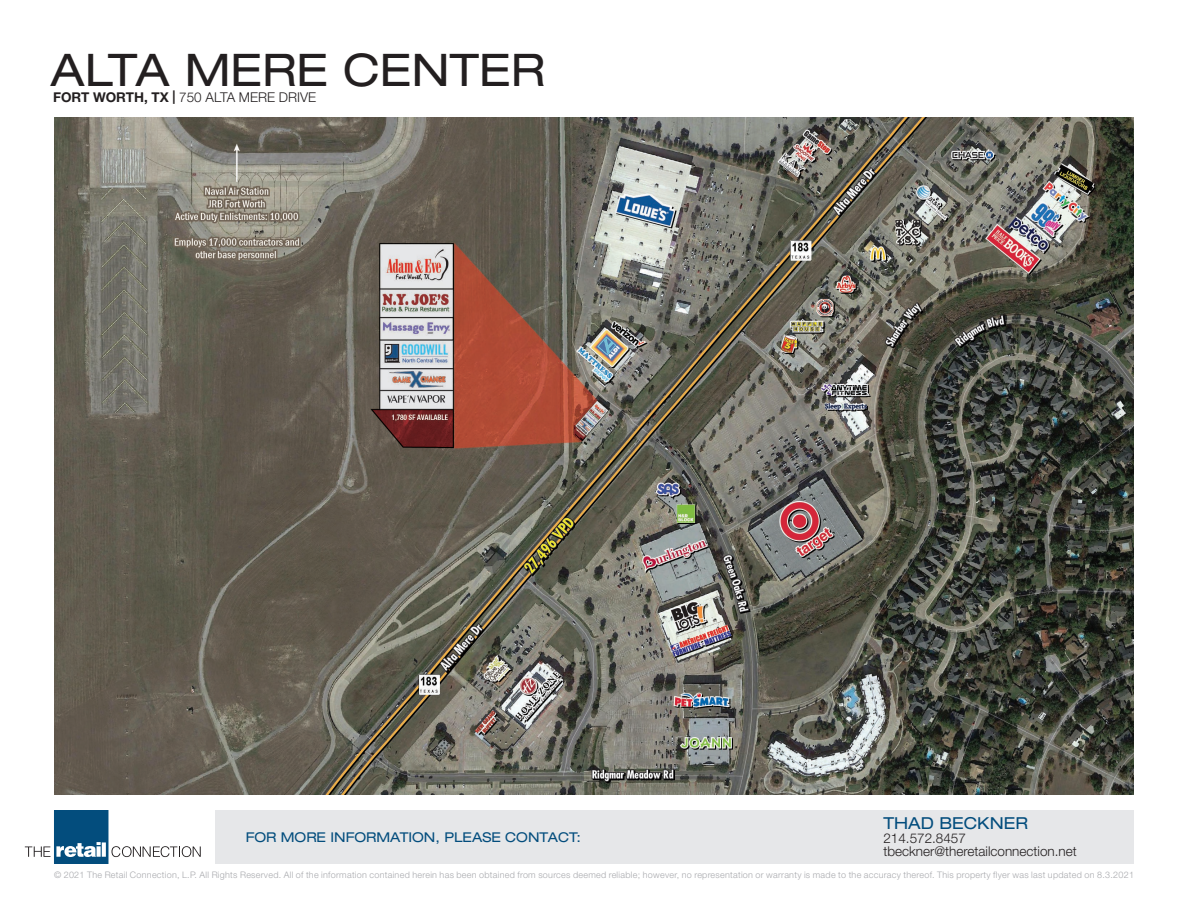
<style>
.page{position:relative;width:1188px;height:918px;background:#fff}
.page>*{position:absolute;margin:0;border:0;box-sizing:border-box;transform-origin:0 0}
.t1{font:expanded 45px "Helvetica Neue LT Std";color:#231f20}
.t2{font:expanded 16.5px "Helvetica Neue LT Std";color:#034d7d}
.t3{font:300 13.5px "Helvetica Neue LT Std";color:#231f20}
.t4{font:expanded 13.5px "Helvetica Neue LT Std";color:#034d7d}
.t5{font:300 9px "Helvetica Neue LT Std";letter-spacing:.03em;color:#a8a9ad}
.s1{font-weight:700}
</style>
<div class="page">
<svg style="left:25px;top:810px;width:176px;height:54px"></svg>
<div style="left:216px;top:810px;width:918px;height:54px;background:#e6e7e9"></div>
<img style="left:54px;top:117px;width:1080px;height:678px">
<p class="t1" style="left:51px;top:43px;width:496px">ALTA MERE CENTER</p>
<p class="t3" style="left:53px;top:89px;width:265px"><span class="s1">FORT WORTH, TX |</span> 750 ALTA MERE DRIVE</p>
<p class="t4" style="left:246px;top:829px;width:337px">FOR MORE INFORMATION, PLEASE CONTACT:</p>
<p class="t2" style="left:883px;top:814px;width:146px">THAD BECKNER</p>
<p class="t3" style="left:883px;top:830px;width:84px">214.572.8457</p>
<p class="t3" style="left:883px;top:843px;width:195px">tbeckner@theretailconnection.net</p>
<p class="t5" style="left:54px;top:869px;width:1082px">© 2021 The Retail Connection, L.P. All Rights Reserved. All of the information contained herein has been obtained from sources deemed reliable; however, no representation or warranty is made to the accuracy thereof. This property flyer was last updated on 8.3.2021</p>
</div>
